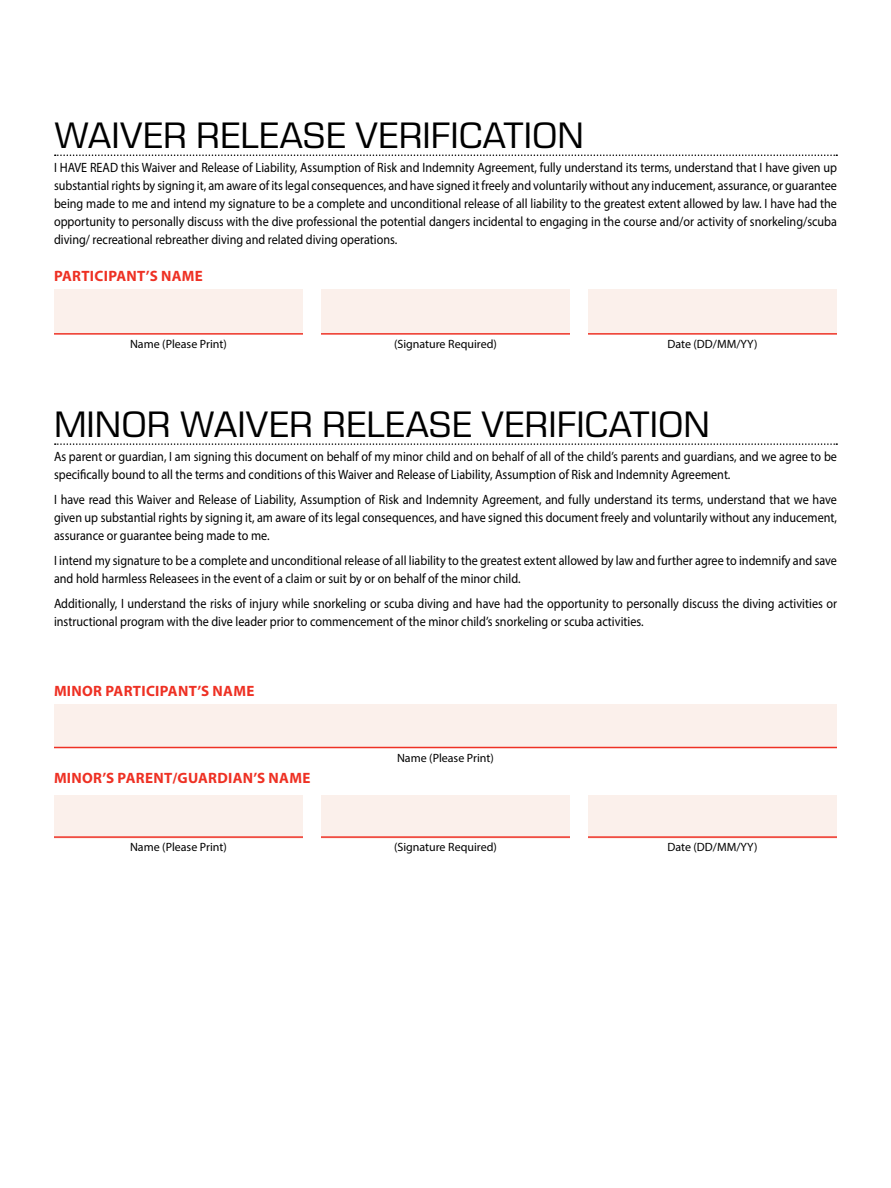
<style>
.page{position:relative;width:891px;height:1188px;background:#fff}
.page>*{position:absolute;margin:0;border:0;box-sizing:border-box;transform-origin:0 0}
.t1{font:37.5px "Eurostile Next LT Pro";color:#000}
.t2{font:700 15px "Myriad Pro";letter-spacing:.02em;color:#ee3124}
.t3{font:13.5px/18px "Myriad Pro";color:#000;scale:.9 1}
.t4{font:12px "Myriad Pro";color:#000}
</style>
<div class="page">
<svg style="left:55px;top:154px;width:782px;height:2px"></svg>
<svg style="left:55px;top:443px;width:782px;height:2px"></svg>
<div style="left:54px;top:704px;width:783px;height:43px;background:#fbf0eb"></div>
<hr style="left:54px;top:747px;width:783px;height:1px;background:#ee3124">
<div style="left:54px;top:795px;width:249px;height:43px;background:#fbf0eb"></div>
<div style="left:321px;top:795px;width:249px;height:43px;background:#fbf0eb"></div>
<div style="left:588px;top:795px;width:249px;height:43px;background:#fbf0eb"></div>
<hr style="left:54px;top:836px;width:249px;height:2px;background:#ee3124">
<hr style="left:321px;top:836px;width:249px;height:2px;background:#ee3124">
<hr style="left:588px;top:836px;width:249px;height:2px;background:#ee3124">
<div style="left:54px;top:289px;width:249px;height:44px;background:#fbf0eb"></div>
<div style="left:321px;top:289px;width:249px;height:44px;background:#fbf0eb"></div>
<div style="left:588px;top:289px;width:249px;height:44px;background:#fbf0eb"></div>
<hr style="left:54px;top:333px;width:249px;height:2px;background:#ee3124">
<hr style="left:321px;top:333px;width:249px;height:2px;background:#ee3124">
<hr style="left:588px;top:333px;width:249px;height:2px;background:#ee3124">
<h1 class="t1" style="left:54px;top:115px;width:532px">WAIVER RELEASE VERIFICATION</h1>
<p class="t3" style="left:54px;top:159px;width:872px;text-align:justify">I HAVE READ this Waiver and Release of Liability, Assumption of Risk and Indemnity Agreement, fully understand its terms, understand that I have given up substantial rights by signing it, am aware of its legal consequences, and have signed it freely and voluntarily without any inducement, assurance, or guarantee being made to me and intend my signature to be a complete and unconditional release of all liability to the greatest extent allowed by law. I have had the opportunity to personally discuss with the dive professional the potential dangers incidental to engaging in the course and/or activity of snorkeling/scuba diving/ recreational rebreather diving and related diving operations.</p>
<p class="t2" style="left:54px;top:266px;width:150px">PARTICIPANT’S NAME</p>
<p class="t4" style="left:130px;top:337px;width:98px">Name (Please Print)</p>
<p class="t4" style="left:394px;top:337px;width:104px">(Signature Required)</p>
<p class="t4" style="left:667px;top:337px;width:92px">Date (DD/MM/YY)</p>
<h1 class="t1" style="left:54px;top:403px;width:658px">MINOR WAIVER RELEASE VERIFICATION</h1>
<p class="t3" style="left:54px;top:448px;width:872px">As parent or guardian, I am signing this document on behalf of my minor child and on behalf of all of the child’s parents and guardians, and we agree to be specifically bound to all the terms and conditions of this Waiver and Release of Liability, Assumption of Risk and Indemnity Agreement.</p>
<p class="t3" style="left:54px;top:490px;width:872px;text-align:justify">I have read this Waiver and Release of Liability, Assumption of Risk and Indemnity Agreement, and fully understand its terms, understand that we have given up substantial rights by signing it, am aware of its legal consequences, and have signed this document freely and voluntarily without any inducement, assurance or guarantee being made to me.</p>
<p class="t3" style="left:54px;top:551px;width:872px">I intend my signature to be a complete and unconditional release of all liability to the greatest extent allowed by law and further agree to indemnify and save and hold harmless Releasees in the event of a claim or suit by or on behalf of the minor child.</p>
<p class="t3" style="left:54px;top:594px;width:872px">Additionally, I understand the risks of injury while snorkeling or scuba diving and have had the opportunity to personally discuss the diving activities or instructional program with the dive leader prior to commencement of the minor child’s snorkeling or scuba activities.</p>
<p class="t2" style="left:54px;top:681px;width:202px">MINOR PARTICIPANT’S NAME</p>
<p class="t2" style="left:54px;top:768px;width:258px">MINOR’S PARENT/GUARDIAN’S NAME</p>
<p class="t4" style="left:397px;top:750px;width:98px">Name (Please Print)</p>
<p class="t4" style="left:130px;top:840px;width:98px">Name (Please Print)</p>
<p class="t4" style="left:394px;top:840px;width:104px">(Signature Required)</p>
<p class="t4" style="left:667px;top:840px;width:92px">Date (DD/MM/YY)</p>
</div>
